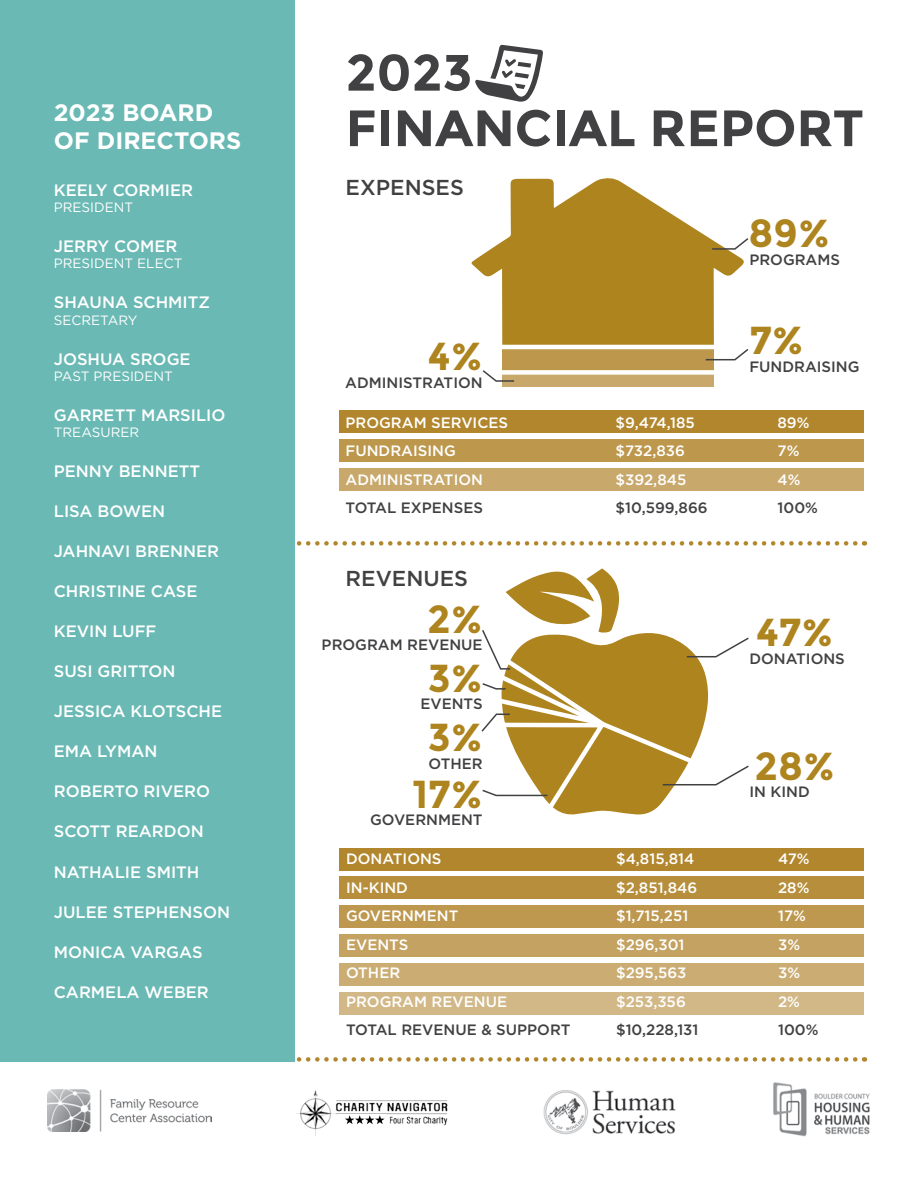
<style>
.page{position:relative;width:918px;height:1188px;background:#fff}
.page>*{position:absolute;margin:0;border:0;box-sizing:border-box;transform-origin:0 0}
.t1{font:700 51px/55.5px "Montserrat";color:#414042}
.t2{font:700 39px/58.3px "Montserrat";color:#ae841f;text-align:center}
.t3{font:700 23.85px/28.5px "Gotham";color:#fff}
.t4{font:500 21.6px "Gotham";color:#414042}
.t5{font:500 16.5px "Gotham";color:#fff}
.t6{font:500 15px "Gotham";color:#fff}
.t7{font:500 15px "Gotham";color:#414042}
.t8{font:13.5px "Gotham";color:#fff}
</style>
<div class="page">
<svg style="left:299px;top:541px;width:566px;height:5px"></svg>
<svg style="left:299px;top:1057px;width:566px;height:5px"></svg>
<div style="left:339px;top:410px;width:525px;height:23px;background:#b1862d"></div>
<div style="left:339px;top:848px;width:525px;height:22px;background:#b1862d"></div>
<div style="left:339px;top:934px;width:525px;height:23px;background:#c4a261"></div>
<div style="left:339px;top:439px;width:525px;height:23px;background:#bd974c"></div>
<div style="left:339px;top:877px;width:525px;height:22px;background:#b78f3c"></div>
<div style="left:339px;top:963px;width:525px;height:23px;background:#cbad74"></div>
<div style="left:339px;top:468px;width:525px;height:23px;background:#c8a86b"></div>
<div style="left:339px;top:905px;width:525px;height:23px;background:#be984e"></div>
<div style="left:339px;top:992px;width:525px;height:23px;background:#d2b887"></div>
<div style="left:0;top:0;width:295px;height:1062px;background:#6ab9b4"></div>
<img style="left:47px;top:1089px;width:164px;height:43px">
<img style="left:543px;top:1090px;width:133px;height:45px">
<img style="left:773px;top:1082px;width:97px;height:55px">
<img style="left:296px;top:1090px;width:152px;height:46px">
<div style="left:338px;top:1115px;width:48px;height:11px;background:#fff"></div>
<svg style="left:345px;top:1115px;width:40px;height:9px"></svg>
<svg style="left:475px;top:44px;width:68px;height:58px"></svg>
<svg style="left:471px;top:178px;width:273px;height:167px;fill:#ae841f"></svg>
<div style="left:502px;top:349px;width:212px;height:23px;background:#bd974c"></div>
<div style="left:502px;top:374px;width:212px;height:13px;background:#c8a86b"></div>
<svg style="left:711px;top:237px;width:38px;height:13px"></svg>
<svg style="left:704px;top:349px;width:45px;height:12px"></svg>
<svg style="left:482px;top:370px;width:32px;height:12px"></svg>
<svg style="left:481px;top:568px;width:268px;height:247px"></svg>
<div style="left:496px;top:370px;width:220px;height:5px;background:#fff"></div>
<h3 class="t3" style="left:54px;top:98px;width:189px">2023 BOARD<br>OF DIRECTORS</h3>
<p class="t5" style="left:54px;top:179px;width:141px">KEELY CORMIER</p>
<p class="t8" style="left:54px;top:199px;width:81px">PRESIDENT</p>
<p class="t5" style="left:54px;top:235px;width:125px">JERRY COMER</p>
<p class="t8" style="left:54px;top:255px;width:130px">PRESIDENT ELECT</p>
<p class="t5" style="left:54px;top:292px;width:158px">SHAUNA SCHMITZ</p>
<p class="t8" style="left:54px;top:311px;width:85px">SECRETARY</p>
<p class="t5" style="left:54px;top:348px;width:138px">JOSHUA SROGE</p>
<p class="t8" style="left:54px;top:367px;width:121px">PAST PRESIDENT</p>
<p class="t5" style="left:54px;top:404px;width:173px">GARRETT MARSILIO</p>
<p class="t8" style="left:54px;top:424px;width:87px">TREASURER</p>
<p class="t5" style="left:54px;top:460px;width:148px">PENNY BENNETT</p>
<p class="t5" style="left:54px;top:501px;width:113px">LISA BOWEN</p>
<p class="t5" style="left:54px;top:541px;width:167px">JAHNAVI BRENNER</p>
<p class="t5" style="left:54px;top:581px;width:145px">CHRISTINE CASE</p>
<p class="t5" style="left:54px;top:621px;width:104px">KEVIN LUFF</p>
<p class="t5" style="left:54px;top:661px;width:123px">SUSI GRITTON</p>
<p class="t5" style="left:54px;top:701px;width:170px">JESSICA KLOTSCHE</p>
<p class="t5" style="left:54px;top:741px;width:105px">EMA LYMAN</p>
<p class="t5" style="left:54px;top:781px;width:158px">ROBERTO RIVERO</p>
<p class="t5" style="left:54px;top:821px;width:152px">SCOTT REARDON</p>
<p class="t5" style="left:54px;top:861px;width:147px">NATHALIE SMITH</p>
<p class="t5" style="left:54px;top:901px;width:178px">JULEE STEPHENSON</p>
<p class="t5" style="left:54px;top:941px;width:150px">MONICA VARGAS</p>
<p class="t5" style="left:54px;top:981px;width:157px">CARMELA WEBER</p>
<h1 class="t1" style="left:346px;top:45px;width:520px">2023<br>FINANCIAL REPORT</h1>
<h3 class="t4" style="left:346px;top:174px;width:120px">EXPENSES</h3>
<h2 class="t2" style="left:428px;top:327px;width:56px">4%</h2>
<p class="t7" style="left:345px;top:373px;width:139px">ADMINISTRATION</p>
<h2 class="t2" style="left:748px;top:204px;width:83px">89%</h2>
<p class="t7" style="left:749px;top:250px;width:92px">PROGRAMS</p>
<h2 class="t2" style="left:749px;top:312px;width:56px">7%</h2>
<p class="t7" style="left:749px;top:357px;width:112px">FUNDRAISING</p>
<p class="t6" style="left:346px;top:413px;width:164px">PROGRAM SERVICES</p>
<p class="t6" style="left:616px;top:413px;width:81px">$9,474,185</p>
<p class="t6" style="left:778px;top:413px;width:33px">89%</p>
<p class="t6" style="left:346px;top:441px;width:112px">FUNDRAISING</p>
<p class="t6" style="left:616px;top:441px;width:71px">$732,836</p>
<p class="t6" style="left:778px;top:441px;width:23px">7%</p>
<p class="t6" style="left:346px;top:470px;width:139px">ADMINISTRATION</p>
<p class="t6" style="left:616px;top:470px;width:72px">$392,845</p>
<p class="t6" style="left:778px;top:470px;width:24px">4%</p>
<p class="t7" style="left:346px;top:498px;width:139px">TOTAL EXPENSES</p>
<p class="t7" style="left:616px;top:498px;width:94px">$10,599,866</p>
<p class="t7" style="left:778px;top:498px;width:42px">100%</p>
<h3 class="t4" style="left:346px;top:564px;width:124px">REVENUES</h3>
<h2 class="t2" style="left:412px;top:590px;width:72px">2%<br>3%<br>3%<br>17%</h2>
<p class="t7" style="left:322px;top:635px;width:163px">PROGRAM REVENUE</p>
<p class="t7" style="left:420px;top:694px;width:64px">EVENTS</p>
<p class="t7" style="left:429px;top:754px;width:56px">OTHER</p>
<p class="t7" style="left:370px;top:810px;width:114px">GOVERNMENT</p>
<h2 class="t2" style="left:756px;top:604px;width:79px">47%</h2>
<p class="t7" style="left:749px;top:649px;width:97px">DONATIONS</p>
<h2 class="t2" style="left:754px;top:737px;width:82px">28%</h2>
<p class="t7" style="left:749px;top:782px;width:62px">IN KIND</p>
<p class="t6" style="left:346px;top:849px;width:97px">DONATIONS</p>
<p class="t6" style="left:616px;top:849px;width:80px">$4,815,814</p>
<p class="t6" style="left:778px;top:849px;width:33px">47%</p>
<p class="t6" style="left:346px;top:878px;width:63px">IN-KIND</p>
<p class="t6" style="left:616px;top:878px;width:83px">$2,851,846</p>
<p class="t6" style="left:778px;top:878px;width:33px">28%</p>
<p class="t6" style="left:346px;top:906px;width:114px">GOVERNMENT</p>
<p class="t6" style="left:616px;top:906px;width:74px">$1,715,251</p>
<p class="t6" style="left:778px;top:906px;width:29px">17%</p>
<p class="t6" style="left:346px;top:935px;width:64px">EVENTS</p>
<p class="t6" style="left:616px;top:935px;width:70px">$296,301</p>
<p class="t6" style="left:778px;top:935px;width:24px">3%</p>
<p class="t6" style="left:346px;top:963px;width:56px">OTHER</p>
<p class="t6" style="left:616px;top:963px;width:72px">$295,563</p>
<p class="t6" style="left:778px;top:963px;width:24px">3%</p>
<p class="t6" style="left:346px;top:992px;width:163px">PROGRAM REVENUE</p>
<p class="t6" style="left:616px;top:992px;width:71px">$253,356</p>
<p class="t6" style="left:778px;top:992px;width:23px">2%</p>
<p class="t7" style="left:346px;top:1020px;width:226px">TOTAL REVENUE &amp; SUPPORT</p>
<p class="t7" style="left:616px;top:1020px;width:84px">$10,228,131</p>
<p class="t7" style="left:778px;top:1020px;width:42px">100%</p>
</div>
